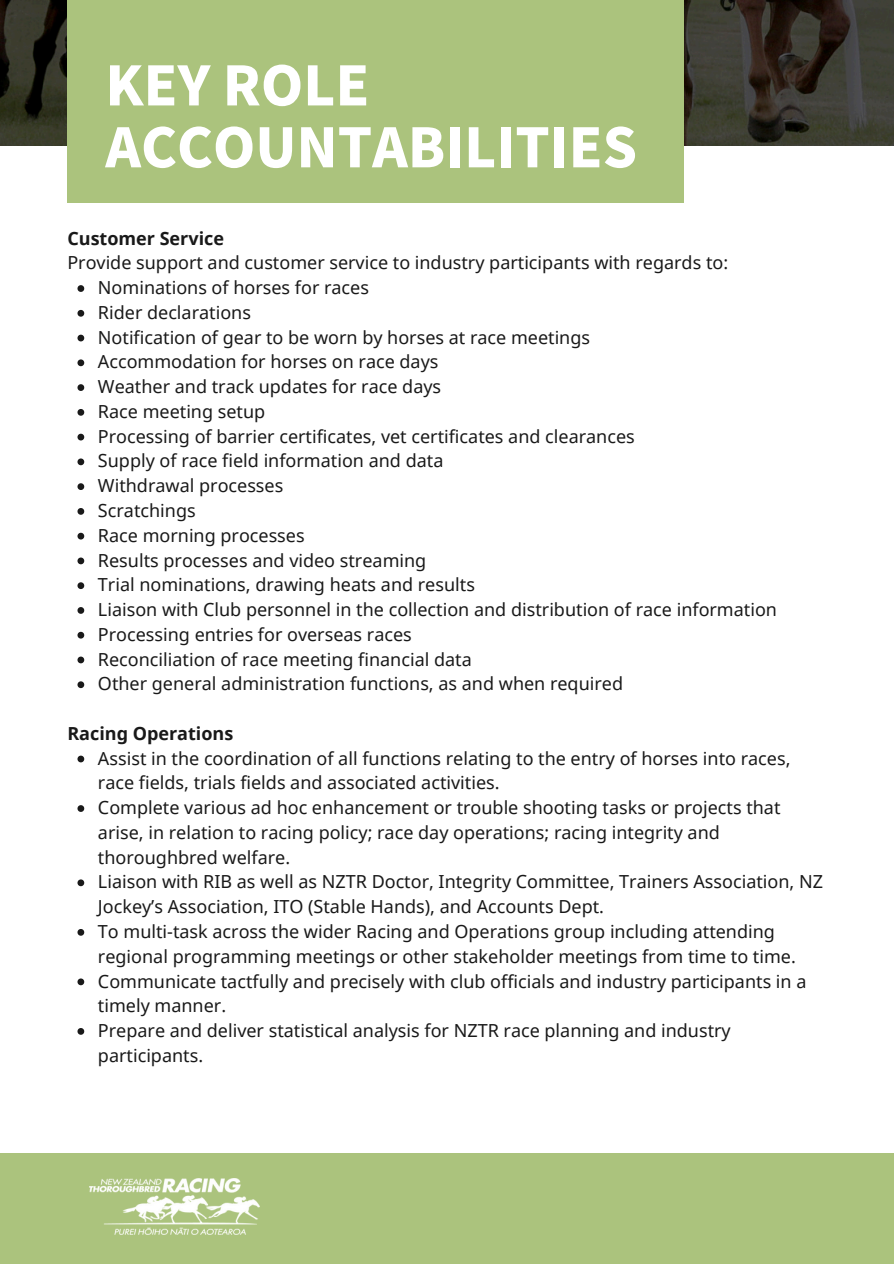
<style>
.page{position:relative;width:894px;height:1264px;background:#fff}
.page>*{position:absolute;margin:0;border:0;box-sizing:border-box;transform-origin:0 0}
.t1{font:900 53.85px/61.8px "Noto Sans JP";color:#fff}
.t2{font:18px/24.8px "Noto Sans";color:#191919}
.t3{font:700 18px "Noto Sans";color:#191919}
</style>
<div class="page">
<div style="left:0;top:1153px;width:893px;height:110px;background:#abc37d"></div>
<img style="left:0;top:0;width:893px;height:145px">
<div style="left:67px;top:0;width:616px;height:203px;background:#abc37d"></div>
<img style="left:89px;top:1178px;width:170px;height:56px">
<svg style="left:77px;top:285px;width:7px;height:7px"></svg>
<svg style="left:77px;top:310px;width:7px;height:7px"></svg>
<svg style="left:77px;top:335px;width:7px;height:6px"></svg>
<svg style="left:77px;top:359px;width:7px;height:7px"></svg>
<svg style="left:77px;top:384px;width:7px;height:7px"></svg>
<svg style="left:77px;top:409px;width:7px;height:7px"></svg>
<svg style="left:77px;top:434px;width:7px;height:6px"></svg>
<svg style="left:77px;top:458px;width:7px;height:7px"></svg>
<svg style="left:77px;top:483px;width:7px;height:7px"></svg>
<svg style="left:77px;top:508px;width:7px;height:7px"></svg>
<svg style="left:77px;top:533px;width:7px;height:6px"></svg>
<svg style="left:77px;top:557px;width:7px;height:7px"></svg>
<svg style="left:77px;top:582px;width:7px;height:7px"></svg>
<svg style="left:77px;top:607px;width:7px;height:7px"></svg>
<svg style="left:77px;top:632px;width:7px;height:6px"></svg>
<svg style="left:77px;top:656px;width:7px;height:7px"></svg>
<svg style="left:77px;top:681px;width:7px;height:7px"></svg>
<svg style="left:77px;top:755px;width:7px;height:7px"></svg>
<svg style="left:77px;top:805px;width:7px;height:7px"></svg>
<svg style="left:77px;top:879px;width:7px;height:7px"></svg>
<svg style="left:77px;top:929px;width:7px;height:6px"></svg>
<svg style="left:77px;top:978px;width:7px;height:7px"></svg>
<svg style="left:77px;top:1028px;width:7px;height:6px"></svg>
<p class="t1" style="left:105px;top:52px;width:533px">KEY ROLE<br>ACCOUNTABILITIES</p>
<p class="t3" style="left:67px;top:225px;width:158px">Customer Service</p>
<h1 class="t2" style="left:67px;top:250px;width:662px">Provide support and customer service to industry participants with regards to:</h1>
<p class="t2" style="left:98px;top:275px;width:272px">Nominations of horses for races</p>
<p class="t2" style="left:98px;top:299px;width:154px">Rider declarations</p>
<p class="t2" style="left:98px;top:324px;width:493px">Notification of gear to be worn by horses at race meetings</p>
<p class="t2" style="left:98px;top:349px;width:342px">Accommodation for horses on race days</p>
<p class="t2" style="left:98px;top:374px;width:344px">Weather and track updates for race days</p>
<p class="t2" style="left:98px;top:398px;width:169px">Race meeting setup</p>
<p class="t2" style="left:98px;top:423px;width:538px">Processing of barrier certificates, vet certificates and clearances</p>
<p class="t2" style="left:98px;top:448px;width:347px">Supply of race field information and data</p>
<p class="t2" style="left:98px;top:473px;width:187px">Withdrawal processes</p>
<p class="t2" style="left:98px;top:497px;width:99px">Scratchings</p>
<p class="t2" style="left:98px;top:522px;width:208px">Race morning processes</p>
<p class="t2" style="left:98px;top:547px;width:330px">Results processes and video streaming</p>
<p class="t2" style="left:98px;top:572px;width:378px">Trial nominations, drawing heats and results</p>
<p class="t2" style="left:98px;top:596px;width:680px">Liaison with Club personnel in the collection and distribution of race information</p>
<p class="t2" style="left:98px;top:621px;width:315px">Processing entries for overseas races</p>
<p class="t2" style="left:98px;top:646px;width:375px">Reconciliation of race meeting financial data</p>
<p class="t2" style="left:98px;top:671px;width:526px">Other general administration functions, as and when required</p>
<p class="t3" style="left:67px;top:720px;width:167px">Racing Operations</p>
<p class="t2" style="left:98px;top:745px;width:693px">Assist in the coordination of all functions relating to the entry of horses into races, race fields, trials fields and associated activities.</p>
<h2 class="t2" style="left:98px;top:794px;width:684px">Complete various ad hoc enhancement or trouble shooting tasks or projects that arise, in relation to racing policy; race day operations; racing integrity and thoroughbred welfare.</h2>
<p class="t2" style="left:98px;top:869px;width:726px">Liaison with RIB as well as NZTR Doctor, Integrity Committee, Trainers Association, NZ<br>Jockey’s Association, ITO (Stable Hands), and Accounts Dept.</p>
<p class="t2" style="left:98px;top:918px;width:699px">To multi-task across the wider Racing and Operations group including attending regional programming meetings or other stakeholder meetings from time to time.</p>
<p class="t2" style="left:98px;top:968px;width:709px">Communicate tactfully and precisely with club officials and industry participants in a timely manner.</p>
<p class="t2" style="left:98px;top:1017px;width:634px">Prepare and deliver statistical analysis for NZTR race planning and industry participants.</p>
</div>
